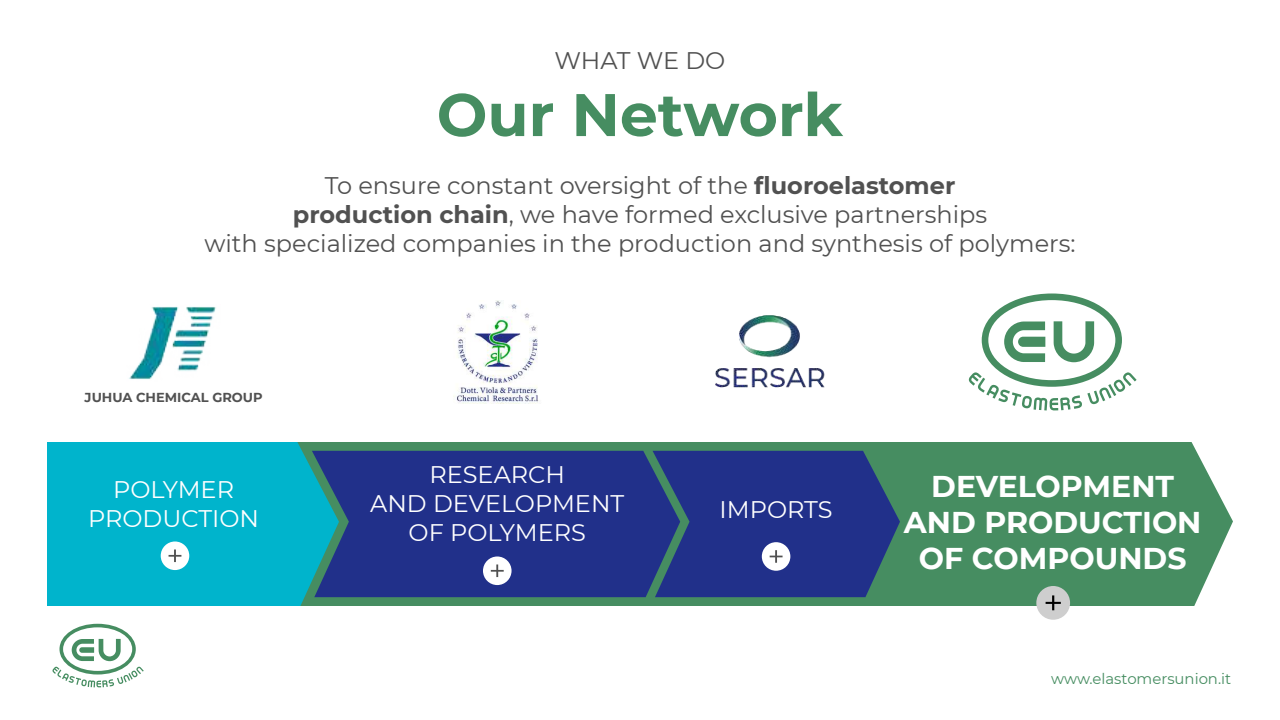
<style>
.page{position:relative;width:1280px;height:720px;background:#fff}
.page>*{position:absolute;margin:0;border:0;box-sizing:border-box;transform-origin:0 0}
.t1{font:700 60px "Montserrat";color:#468d61}
.t2{font:700 30px/36px "Montserrat";color:#fff;text-align:center}
.t3{font:24px/28.8px "Montserrat";color:#515151;text-align:center}
.t4{font:24px/28.8px "Montserrat";color:#fff;text-align:center}
.t5{font:14.9px "Montserrat";color:#468d61}
.t6{font:700 13px "Montserrat";color:#515151}
.s1{font-weight:700}
</style>
<div class="page">
<div style="left:339px;top:442px;width:894px;height:164px;background:#468d61"></div>
<div style="left:339px;top:451px;width:314px;height:146px;background:#21308a"></div>
<svg style="left:47px;top:442px;width:292px;height:164px;background:#03aec5"></svg>
<svg style="left:968px;top:294px;width:169px;height:116px"></svg>
<img style="left:715px;top:315px;width:110px;height:73px">
<img style="left:453px;top:300px;width:85px;height:104px">
<img style="left:129px;top:306px;width:87px;height:74px">
<div style="left:161px;top:542px;width:28px;height:28px;background:#fff;border-radius:50%"></div>
<svg style="left:169px;top:549px;width:12px;height:13px"></svg>
<div style="left:483px;top:557px;width:29px;height:28px;background:#fff;border-radius:50%"></div>
<svg style="left:491px;top:564px;width:13px;height:13px"></svg>
<svg style="left:653px;top:451px;width:247px;height:146px;background:#283d87"></svg>
<svg style="left:52px;top:624px;width:92px;height:63px"></svg>
<div style="left:1036px;top:586px;width:34px;height:34px;background:#cecece;border-radius:50%"></div>
<svg style="left:1046px;top:595px;width:15px;height:15px"></svg>
<p class="t3" style="left:555px;top:45px;width:172px">WHAT WE DO</p>
<h1 class="t1" style="left:437px;top:72px;width:408px">Our Network</h1>
<p class="t3" style="left:204px;top:170px;width:873px">To ensure constant oversight of the <span class="s1">fluoroelastomer<br>production chain</span>, we have formed exclusive partnerships<br>with specialized companies in the production and synthesis of polymers:</p>
<p class="t6" style="left:85px;top:388px;width:180px">JUHUA CHEMICAL GROUP</p>
<p class="t4" style="left:88px;top:475px;width:173px">POLYMER<br>PRODUCTION</p>
<p class="t4" style="left:370px;top:460px;width:256px">RESEARCH<br>AND DEVELOPMENT<br>OF POLYMERS</p>
<p class="t4" style="left:720px;top:494px;width:114px">IMPORTS</p>
<p class="t2" style="left:904px;top:467px;width:299px">DEVELOPMENT<br>AND PRODUCTION<br>OF COMPOUNDS</p>
<p class="t5" style="left:1051px;top:668px;width:182px">www.elastomersunion.it</p>
</div>
